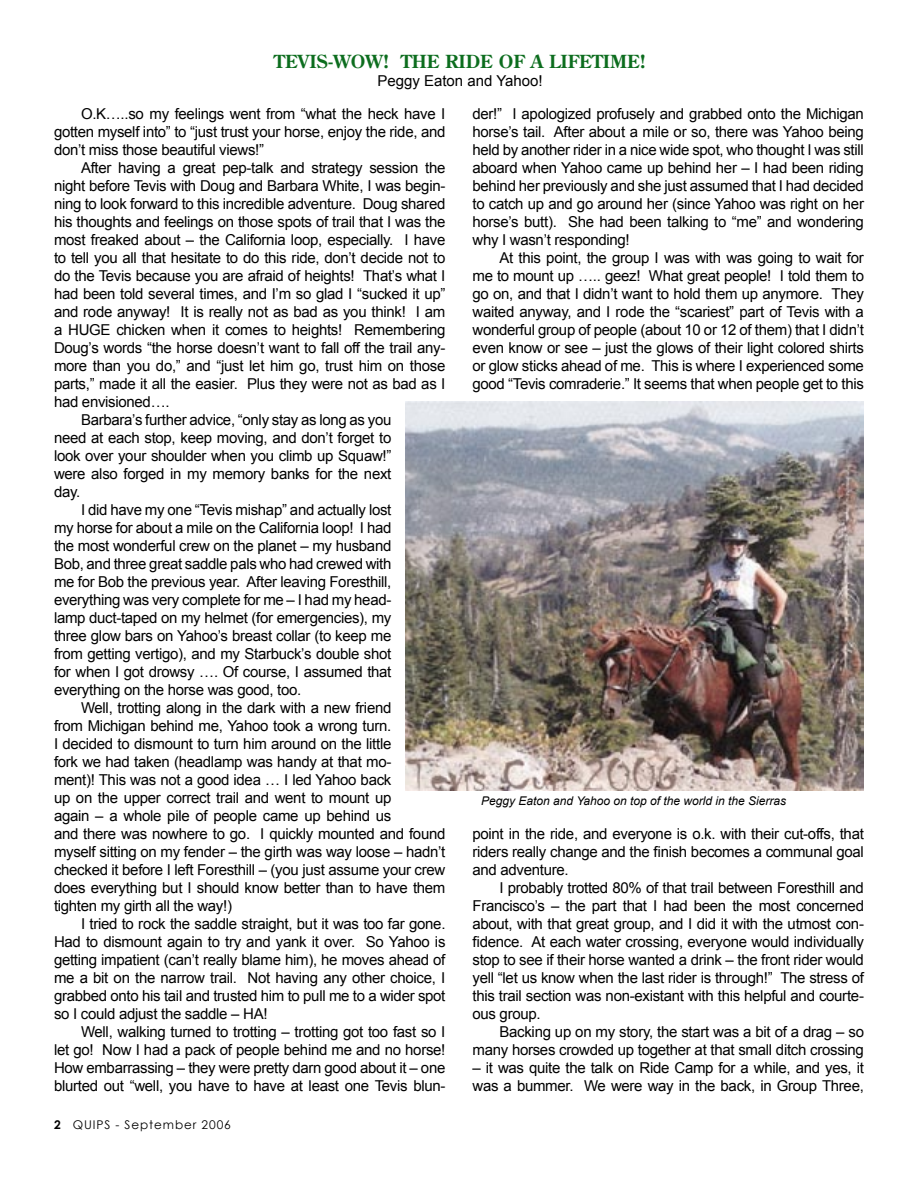
<style>
.page{position:relative;width:918px;height:1188px;background:#fff}
.page>*{position:absolute;margin:0;border:0;box-sizing:border-box;transform-origin:0 0}
.Headline{font:700 18px "Century Old Style Std";color:#0c6d1e}
.Body_Text{font:15px/18px "Arial";letter-spacing:-.02em;color:#000;text-align:justify}
.Body_Text-2{font:15px "Arial";color:#000}
.Body_Text-3{font:italic 12px "Arial";color:#000}
.t1{font:12px "Century Gothic";letter-spacing:.075em;color:#000}
.s1{font-weight:700}
</style>
<div class="page">
<img style="left:405px;top:401px;width:459px;height:390px">
<p class="Headline" style="left:274px;top:49px;width:373px">TEVIS-WOW! THE RIDE OF A LIFETIME!</p>
<p class="Body_Text-2" style="left:377px;top:71px;width:167px">Peggy Eaton and Yahoo!</p>
<p class="Body_Text" style="left:54px;top:105px;width:393px;text-indent:27px">O.K…..so my feelings went from “what the heck have I gotten myself into” to “just trust your horse, enjoy the ride, and don’t miss those beautiful views!”</p>
<p class="Body_Text" style="left:54px;top:159px;width:393px;text-indent:27px">After having a great pep-talk and strategy session the night before Tevis with Doug and Barbara White, I was begin&shy;ning to look forward to this incredible adventure. Doug shared his thoughts and feelings on those spots of trail that I was the most freaked about – the California loop, especially. I have to tell you all that hesitate to do this ride, don’t decide not to do the Tevis because you are afraid of heights! That’s what I had been told several times, and I’m so glad I “sucked it up” and rode anyway! It is really not as bad as you think! I am a HUGE chicken when it comes to heights! Remembering Doug’s words “the horse doesn’t want to fall off the trail any&shy;more than you do,” and “just let him go, trust him on those parts,” made it all the easier. Plus they were not as bad as I had envisioned….</p>
<p class="Body_Text" style="left:54px;top:411px;width:339px;text-indent:27px">Barbara’s further advice, “only stay as long as you need at each stop, keep moving, and don’t forget to look over your shoulder when you climb up Squaw!” were also forged in my memory banks for the next day.</p>
<p class="Body_Text" style="left:54px;top:501px;width:339px;text-indent:27px">I did have my one “Tevis mishap” and actually lost my horse for about a mile on the California loop! I had the most wonderful crew on the planet – my husband Bob, and three great saddle pals who had crewed with me for Bob the previous year. After leaving Foresthill, everything was very complete for me – I had my head&shy;lamp duct-taped on my helmet (for emergencies), my three glow bars on Yahoo’s breast collar (to keep me from getting vertigo), and my Starbuck’s double shot for when I got drowsy …. Of course, I assumed that everything on the horse was good, too.</p>
<p class="Body_Text" style="left:54px;top:699px;width:393px;text-align:left;text-indent:27px">Well, trotting along in the dark with a new friend<br>from Michigan behind me, Yahoo took a wrong turn.<br>I decided to dismount to turn him around on the little<br>fork we had taken (headlamp was handy at that mo-<br>ment)! This was not a good idea … I led Yahoo back<br>up on the upper correct trail and went to mount up<br>again – a whole pile of people came up behind us<br>and there was nowhere to go. I quickly mounted and found myself sitting on my fender – the girth was way loose – hadn’t checked it before I left Foresthill – (you just assume your crew does everything but I should know better than to have them tighten my girth all the way!)</p>
<p class="Body_Text" style="left:54px;top:915px;width:393px;text-indent:27px">I tried to rock the saddle straight, but it was too far gone.<br>Had to dismount again to try and yank it over. So Yahoo is getting impatient (can’t really blame him), he moves ahead of me a bit on the narrow trail. Not having any other choice, I grabbed onto his tail and trusted him to pull me to a wider spot so I could adjust the saddle – HA!</p>
<p class="Body_Text" style="left:54px;top:1023px;width:393px;text-indent:27px">Well, walking turned to trotting – trotting got too fast so I let go! Now I had a pack of people behind me and no horse!<br>How embarrassing – they were pretty darn good about it – one blurted out “well, you have to have at least one Tevis blun-</p>
<p class="t1" style="left:54px;top:1116px;width:178px"><span class="s1">2</span> QUIPS - September 2006</p>
<p class="Body_Text" style="left:472px;top:105px;width:393px">der!” I apologized profusely and grabbed onto the Michigan horse’s tail. After about a mile or so, there was Yahoo being held by another rider in a nice wide spot, who thought I was still aboard when Yahoo came up behind her – I had been riding behind her previously and she just assumed that I had decided to catch up and go around her (since Yahoo was right on her horse’s butt). She had been talking to “me” and wondering why I wasn’t responding!</p>
<p class="Body_Text" style="left:472px;top:249px;width:393px;text-indent:27px">At this point, the group I was with was going to wait for me to mount up ….. geez! What great people! I told them to go on, and that I didn’t want to hold them up anymore. They waited anyway, and I rode the “scariest” part of Tevis with a wonderful group of people (about 10 or 12 of them) that I didn’t even know or see – just the glows of their light colored shirts or glow sticks ahead of me. This is where I experienced some good “Tevis comraderie.” It seems that when people get to this</p>
<p class="Body_Text-3" style="left:481px;top:793px;width:307px">Peggy Eaton and Yahoo on top of the world in the Sierras</p>
<p class="Body_Text" style="left:472px;top:825px;width:393px">point in the ride, and everyone is o.k. with their cut-offs, that riders really change and the finish becomes a communal goal and adventure.</p>
<p class="Body_Text" style="left:472px;top:879px;width:393px;text-indent:27px">I probably trotted 80% of that trail between Foresthill and Francisco’s – the part that I had been the most concerned about, with that great group, and I did it with the utmost con&shy;fidence. At each water crossing, everyone would individually stop to see if their horse wanted a drink – the front rider would yell “let us know when the last rider is through!” The stress of this trail section was non-existant with this helpful and courte&shy;ous group.</p>
<p class="Body_Text" style="left:472px;top:1023px;width:393px;text-align:right">Backing up on my story, the start was a bit of a drag – so many horses crowded up together at that small ditch crossing</p>
<p class="Body_Text" style="left:472px;top:1059px;width:393px">– it was quite the talk on Ride Camp for a while, and yes, it was a bummer. We were way in the back, in Group Three,</p>
</div>
